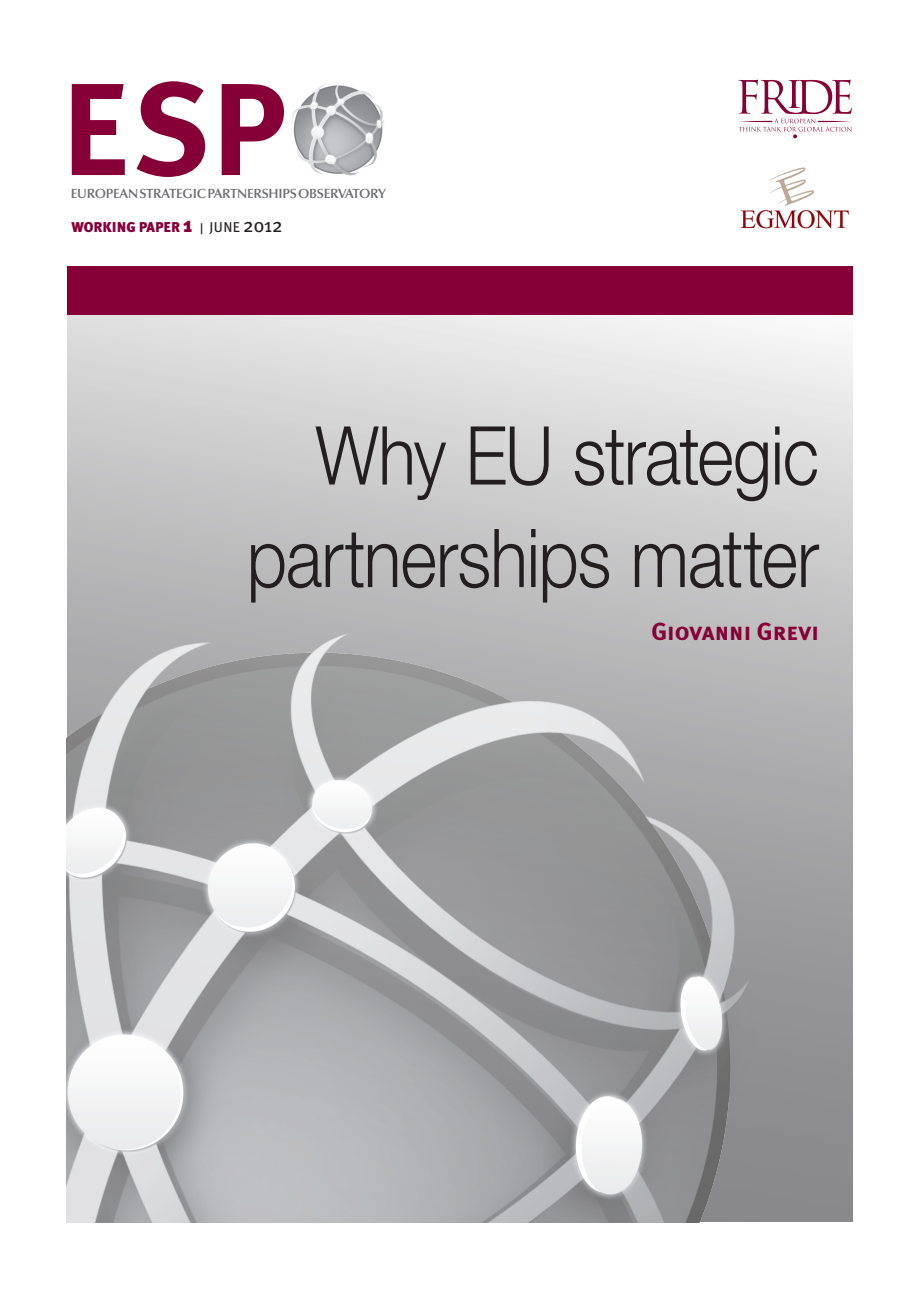
<style>
.page{position:relative;width:919px;height:1289px;background:#fff}
.page>*{position:absolute;margin:0;border:0;box-sizing:border-box;transform-origin:0 0}
.t1{font:130.8px "Meta Plus Bold Caps";color:#860037}
.t2{font:300 81.15px/102.4px "Helvetica Neue";letter-spacing:-.015em;color:#231f20;text-align:right;scale:.86 1}
.t3{font:24.75px "Meta Plus Bold Caps";color:#860037}
.t4{font:900 14.25px "Meta Plus";color:#860037}
.t5{font:600 13.35px "Optima";letter-spacing:-.02em;color:#6c6d70}
.s1{font-size:21px}
.s2{font-weight:400;color:#231f20}
.s3{font-weight:400;font-size:19.5px;color:#231f20}
</style>
<div class="page">
<svg style="left:67px;top:315px;width:785px;height:287px;background:#d2d2d3"></svg>
<img style="left:67px;top:602px;width:785px;height:620px">
<svg style="left:738px;top:80px;width:113px;height:58px"></svg>
<img style="left:740px;top:167px;width:109px;height:62px">
<img style="left:292px;top:84px;width:92px;height:92px">
<div style="left:67px;top:266px;width:785px;height:49px;background:#860037"></div>
<p class="t1" style="left:61px;top:54px;width:227px">ESP</p>
<p class="t5" style="left:71px;top:186px;width:316px">EUROPEAN STRATEGIC PARTNERSHIPS OBSERVATORY</p>
<p class="t4" style="left:71px;top:219px;width:213px">WORKING PAPER <span class="s1">1</span> <span class="s2">|</span> <span class="s2">JUNE</span> <span class="s3">2012</span></p>
<p class="t2" style="left:247px;top:402px;width:666px">Why EU strategic partnerships matter</p>
<p class="t3" style="left:651px;top:617px;width:169px">Giovanni Grevi</p>
</div>
